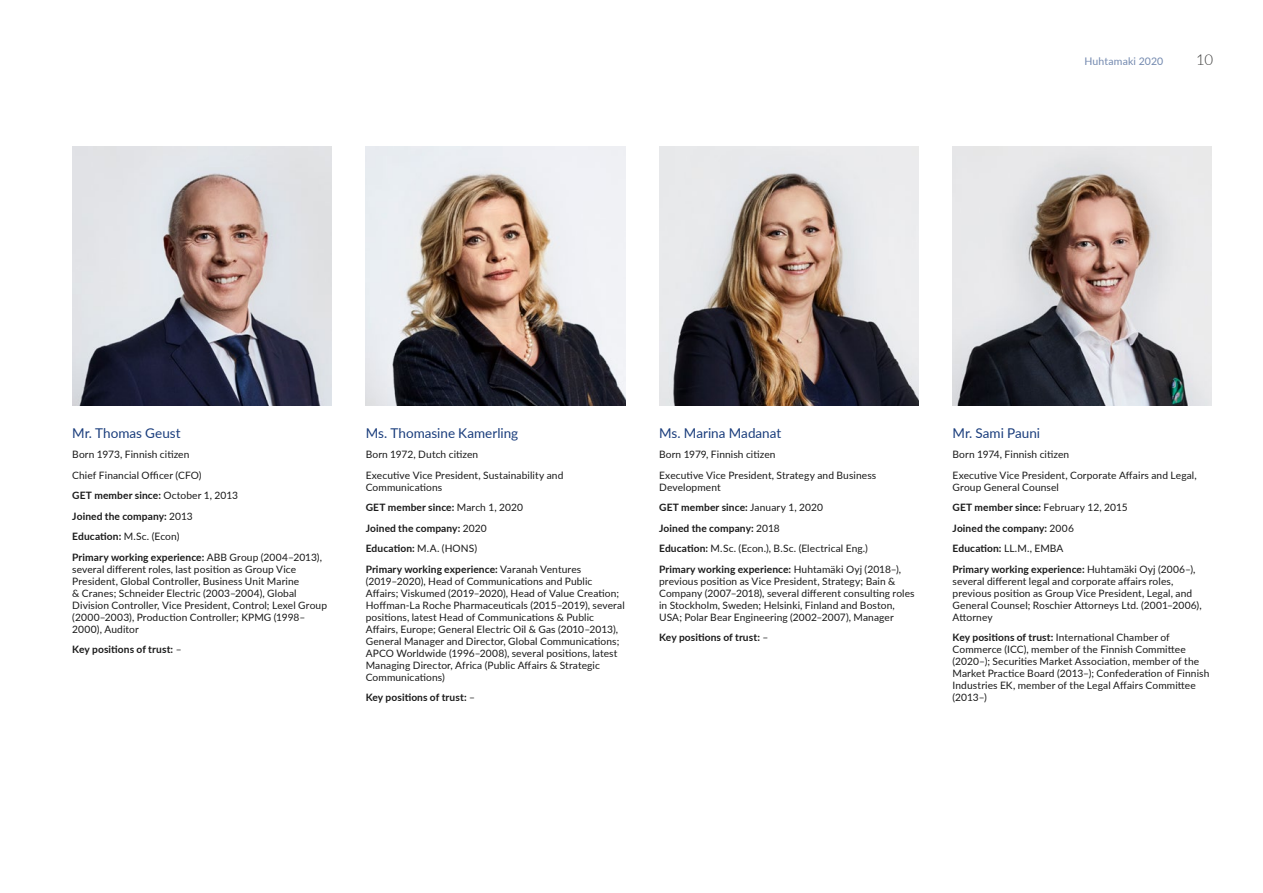
<style>
.page{position:relative;width:1263px;height:893px;background:#fff}
.page>*{position:absolute;margin:0;border:0;box-sizing:border-box;transform-origin:0 0}
.t1{font:300 15px "Lato";color:#3c3c3b}
.t2{font:13.5px "Lato";color:#1a3d7c}
.t3{font:10.5px "Lato";letter-spacing:.015em;color:#7389af}
.t4{font:10.2px/12px "Lato";letter-spacing:.01em;color:#1a1a1a}
.t5{font:700 10.2px/20.5px "Lato";letter-spacing:.01em;color:#1a1a1a}
.s1{font-weight:700}
.s2{font-weight:400}
</style>
<div class="page">
<img style="left:72px;top:146px;width:260px;height:260px">
<img style="left:366px;top:146px;width:259px;height:260px">
<img style="left:659px;top:146px;width:259px;height:260px">
<img style="left:952px;top:146px;width:260px;height:260px">
<p class="t3" style="left:1084px;top:53px;width:81px">Huhtamaki 2020</p>
<h1 class="t1" style="left:1196px;top:49px;width:18px">10</h1>
<h2 class="t2" style="left:72px;top:423px;width:110px">Mr. Thomas Geust</h2>
<p class="t4" style="left:72px;top:444px;width:251px;line-height:20.5px">Born 1973, Finnish citizen<br>Chief Financial Officer (CFO)<br><span class="s1">GET member since:</span> October 1, 2013<br><span class="s1">Joined the company:</span> 2013<br><span class="s1">Education:</span> M.Sc. (Econ)<br><span class="s1">Primary working experience:</span> ABB Group (2004–2013),</p>
<p class="t4" style="left:72px;top:563px;width:256px">several different roles, last position as Group Vice President, Global Controller, Business Unit Marine<br>&amp; Cranes; Schneider Electric (2003–2004), Global Division Controller, Vice President, Control; Lexel Group (2000–2003), Production Controller; KPMG (1998– 2000), Auditor</p>
<p class="t5" style="left:72px;top:639px;width:111px">Key positions of trust: <span class="s2">–</span></p>
<h2 class="t2" style="left:366px;top:423px;width:154px">Ms. Thomasine Kamerling</h2>
<p class="t4" style="left:366px;top:444px;width:199px;line-height:20.5px">Born 1972, Dutch citizen<br>Executive Vice President, Sustainability and</p>
<p class="t5" style="left:366px;top:476px;width:217px"><span class="s2">Communications<br></span>GET member since: <span class="s2">March 1, 2020<br></span>Joined the company: <span class="s2">2020<br></span>Education: <span class="s2">M.A. (HONS)<br></span>Primary working experience: <span class="s2">Varanah Ventures</span></p>
<p class="t4" style="left:366px;top:575px;width:261px">(2019–2020), Head of Communications and Public Affairs; Viskumed (2019–2020), Head of Value Creation; Hoffman-La Roche Pharmaceuticals (2015–2019), several positions, latest Head of Communications &amp; Public Affairs, Europe; General Electric Oil &amp; Gas (2010–2013), General Manager and Director, Global Communications; APCO Worldwide (1996–2008), several positions, latest Managing Director, Africa (Public Affairs &amp; Strategic Communications)</p>
<p class="t5" style="left:366px;top:687px;width:111px">Key positions of trust: <span class="s2">–</span></p>
<h2 class="t2" style="left:659px;top:423px;width:124px">Ms. Marina Madanat</h2>
<p class="t4" style="left:659px;top:444px;width:219px;line-height:20.5px">Born 1979, Finnish citizen<br>Executive Vice President, Strategy and Business</p>
<p class="t4" style="left:659px;top:476px;width:244px;line-height:20.5px">Development<br><span class="s1">GET member since:</span> January 1, 2020<br><span class="s1">Joined the company:</span> 2018<br><span class="s1">Education:</span> M.Sc. (Econ.), B.Sc. (Electrical Eng.)<br><span class="s1">Primary working experience:</span> Huhtamäki Oyj (2018–),</p>
<p class="t4" style="left:659px;top:575px;width:257px">previous position as Vice President, Strategy; Bain &amp; Company (2007–2018), several different consulting roles in Stockholm, Sweden; Helsinki, Finland and Boston, USA; Polar Bear Engineering (2002–2007), Manager</p>
<p class="t5" style="left:659px;top:627px;width:111px">Key positions of trust: <span class="s2">–</span></p>
<h2 class="t2" style="left:952px;top:423px;width:89px">Mr. Sami Pauni</h2>
<p class="t4" style="left:952px;top:444px;width:246px;line-height:20.5px">Born 1974, Finnish citizen<br>Executive Vice President, Corporate Affairs and Legal,</p>
<p class="t4" style="left:952px;top:476px;width:244px;line-height:20.5px">Group General Counsel<br><span class="s1">GET member since:</span> February 12, 2015<br><span class="s1">Joined the company:</span> 2006<br><span class="s1">Education:</span> LL.M., EMBA<br><span class="s1">Primary working experience:</span> Huhtamäki Oyj (2006–),</p>
<p class="t4" style="left:952px;top:575px;width:251px">several different legal and corporate affairs roles, previous position as Group Vice President, Legal, and General Counsel; Roschier Attorneys Ltd. (2001–2006), Attorney</p>
<p class="t4" style="left:952px;top:631px;width:258px"><span class="s1">Key positions of trust:</span> International Chamber of Commerce (ICC), member of the Finnish Committee (2020–); Securities Market Association, member of the Market Practice Board (2013–); Confederation of Finnish Industries EK, member of the Legal Affairs Committee (2013–)</p>
</div>
